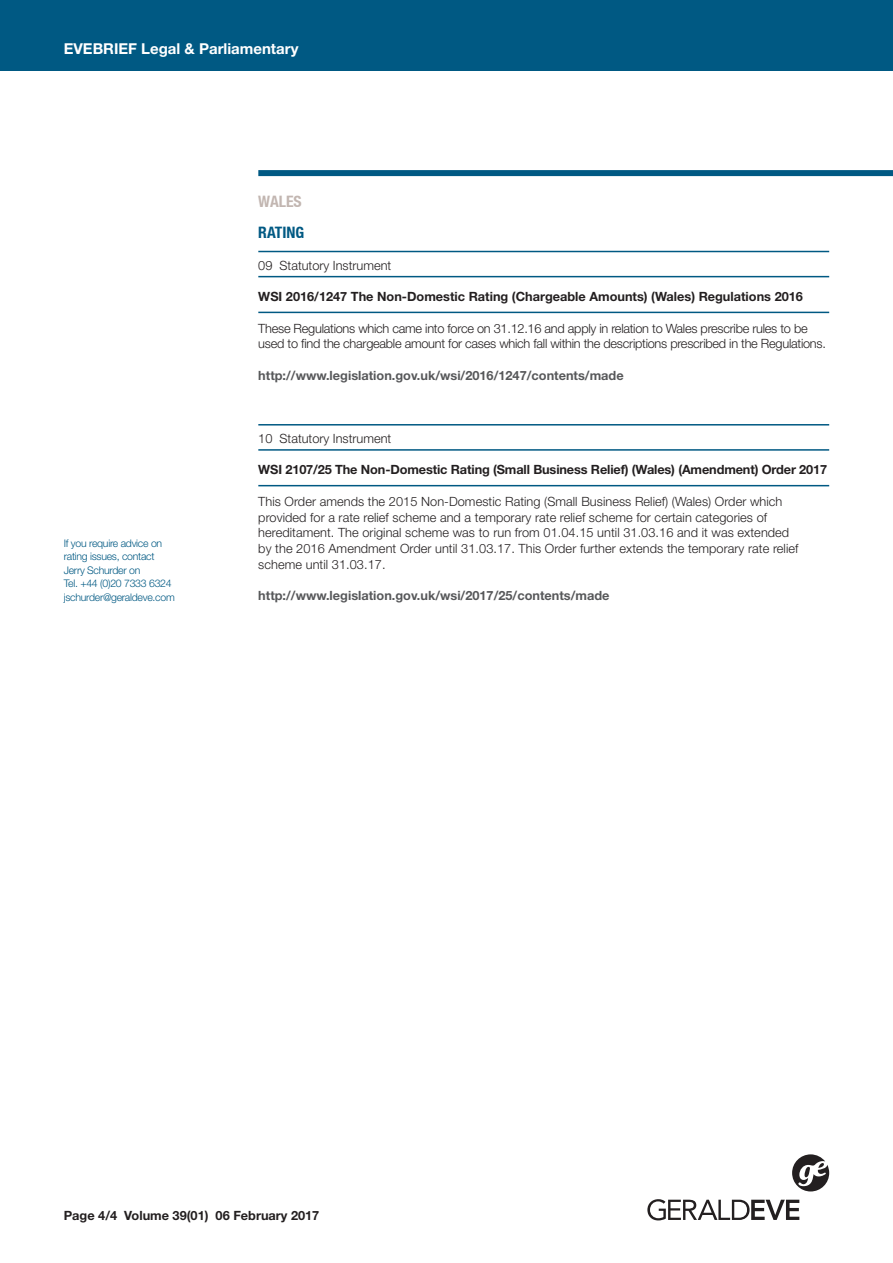
<style>
.page{position:relative;width:893px;height:1263px;background:#fff}
.page>*{position:absolute;margin:0;border:0;box-sizing:border-box;transform-origin:0 0}
.CAPS_LINE_BLUE{font:700 condensed 15.75px "Helvetica Neue LT";color:#005983}
.CAPS_BLUE{font:700 condensed 15.75px "Helvetica Neue LT";color:#c2b6b1}
.t1{font:700 15px "Helvetica Neue";color:#fff}
.WWW{font:300 12.75px/15.8px "Helvetica Neue";letter-spacing:.005em;color:#231f20}
.BOLD_LINE_BLUE{font:700 12.75px "Helvetica Neue";color:#231f20}
.WWW-2{font:300 12.75px/15.8px "Helvetica Neue";letter-spacing:-.02em;color:#231f20}
.WWW_BLUE{font:700 12.75px "Helvetica Neue";color:#57585a}
.LIGHT_LINE_BLUE{font:300 12.75px "Helvetica Neue";color:#231f20}
.t2{font:300 10.5px "Helvetica Neue";letter-spacing:-.025em;color:#005983}
</style>
<div class="page">
<div style="left:0;top:0;width:893px;height:70px;background:#005983"></div>
<div style="left:258px;top:170px;width:635px;height:6px;background:#005983"></div>
<svg style="left:792px;top:1154px;width:37px;height:37px"></svg>
<svg style="left:647px;top:1199px;width:152px;height:21px"></svg>
<hr style="left:258px;top:251px;width:571px;height:1px;background:#005983">
<hr style="left:258px;top:276px;width:571px;height:1px;background:#005983">
<hr style="left:258px;top:312px;width:571px;height:1px;background:#005983">
<hr style="left:258px;top:424px;width:571px;height:1px;background:#005983">
<hr style="left:258px;top:449px;width:571px;height:2px;background:#005983">
<hr style="left:258px;top:485px;width:571px;height:1px;background:#005983">
<p class="t1" style="left:64px;top:40px;width:236px">EVEBRIEF Legal &amp; Parliamentary</p>
<p class="t2" style="left:64px;top:536px;width:100px">If you require advice on</p>
<p class="t2" style="left:64px;top:550px;width:92px">rating issues, contact</p>
<p class="t2" style="left:64px;top:563px;width:78px">Jerry Schurder on</p>
<p class="t2" style="left:64px;top:577px;width:109px">Tel. +44 (0)20 7333 6324</p>
<p class="t2" style="left:64px;top:590px;width:112px">jschurder@geraldeve.com</p>
<p class="CAPS_BLUE" style="left:258px;top:191px;width:45px">WALES</p>
<p class="CAPS_LINE_BLUE" style="left:258px;top:223px;width:48px">RATING</p>
<p class="LIGHT_LINE_BLUE" style="left:258px;top:257px;width:134px">09 Statutory Instrument</p>
<p class="BOLD_LINE_BLUE" style="left:258px;top:289px;width:546px">WSI 2016/1247 The Non-Domestic Rating (Chargeable Amounts) (Wales) Regulations 2016</p>
<p class="WWW-2" style="left:258px;top:320px;width:569px">These Regulations which came into force on 31.12.16 and apply in relation to Wales prescribe rules to be used to find the chargeable amount for cases which fall within the descriptions prescribed in the Regulations.</p>
<p class="WWW_BLUE" style="left:258px;top:367px;width:367px">http://www.legislation.gov.uk/wsi/2016/1247/contents/made</p>
<p class="LIGHT_LINE_BLUE" style="left:258px;top:430px;width:134px">10 Statutory Instrument</p>
<p class="BOLD_LINE_BLUE" style="left:258px;top:462px;width:570px">WSI 2107/25 The Non-Domestic Rating (Small Business Relief) (Wales) (Amendment) Order 2017</p>
<p class="WWW" style="left:258px;top:493px;width:542px">This Order amends the 2015 Non-Domestic Rating (Small Business Relief) (Wales) Order which provided for a rate relief scheme and a temporary rate relief scheme for certain categories of hereditament. The original scheme was to run from 01.04.15 until 31.03.16 and it was extended by the 2016 Amendment Order until 31.03.17. This Order further extends the temporary rate relief scheme until 31.03.17.</p>
<p class="WWW_BLUE" style="left:258px;top:588px;width:353px">http://www.legislation.gov.uk/wsi/2017/25/contents/made</p>
<p class="BOLD_LINE_BLUE" style="left:64px;top:1208px;width:257px">Page 4/4 Volume 39(01) 06 February 2017</p>
</div>
